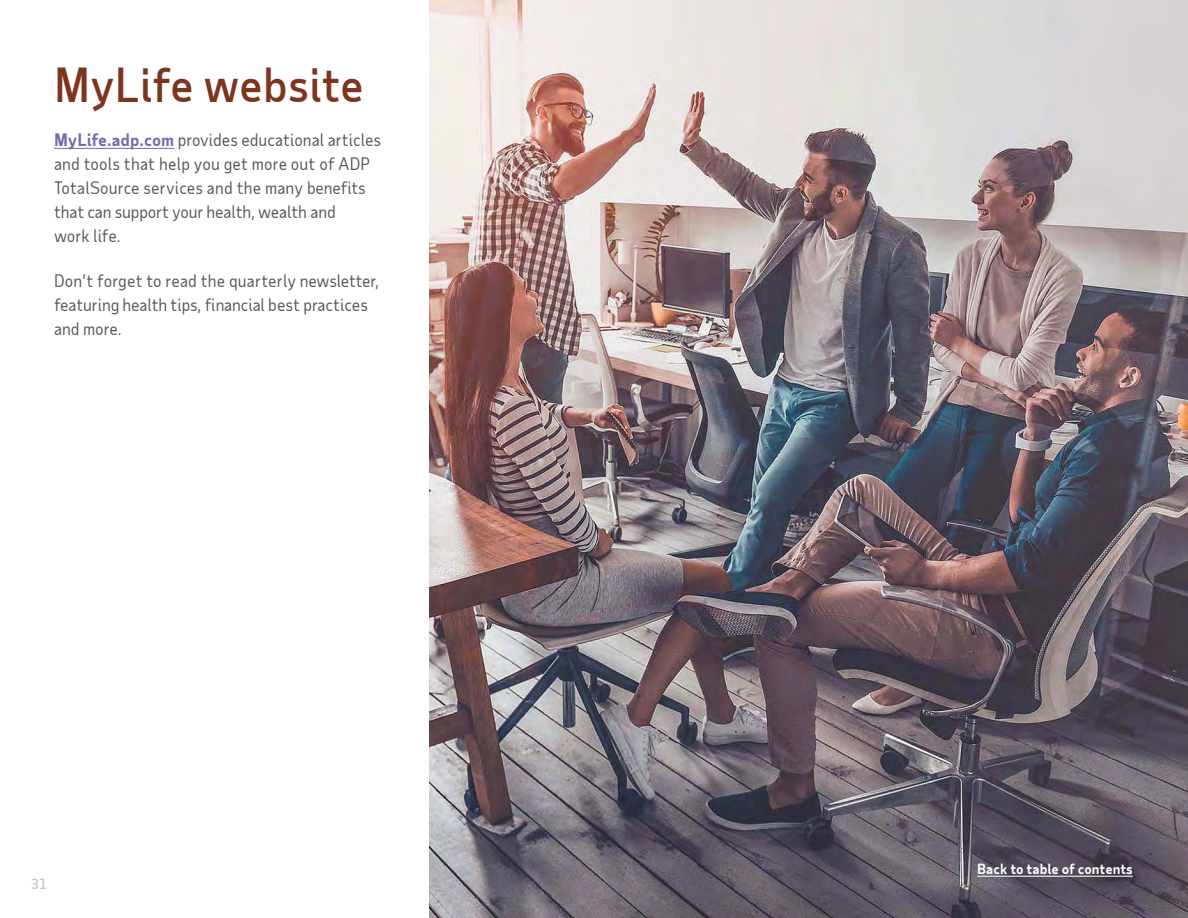
<style>
.page{position:relative;width:1188px;height:918px;background:#fff}
.page>*{position:absolute;margin:0;border:0;box-sizing:border-box;transform-origin:0 0}
.H2_-_Brown_30pt{font:500 45px "Taub Sans";color:#7d3520}
.Body_-_Gray{font:16.5px/24px "Taub Sans";letter-spacing:-.005em;color:#54565a}
.t1{font:700 13.5px "Taub Sans";color:#fff}
.t2{font:500 13.5px "Taub Sans";color:#c3c4c5}
.s1{font-weight:700;color:#7967ae}
</style>
<div class="page">
<img style="left:430px;top:0;width:758px;height:918px">
<hr style="left:54px;top:148px;width:120px;height:1px;background:#7967ae">
<hr style="left:977px;top:876px;width:156px;height:1px;background:#fff">
<h2 class="H2_-_Brown_30pt" style="left:54px;top:56px;width:311px">MyLife website</h2>
<p class="Body_-_Gray" style="left:54px;top:128px;width:329px"><span class="s1">MyLife.adp.com</span> provides educational articles and tools that help you get more out of ADP TotalSource services and the many benefits that can support your health, wealth and<br>work life.</p>
<p class="Body_-_Gray" style="left:54px;top:268px;width:327px">Don’t forget to read the quarterly newsletter, featuring health tips, financial best practices and more.</p>
<p class="t2" style="left:31px;top:875px;width:17px">31</p>
<p class="t1" style="left:977px;top:861px;width:157px">Back to table of contents</p>
</div>
